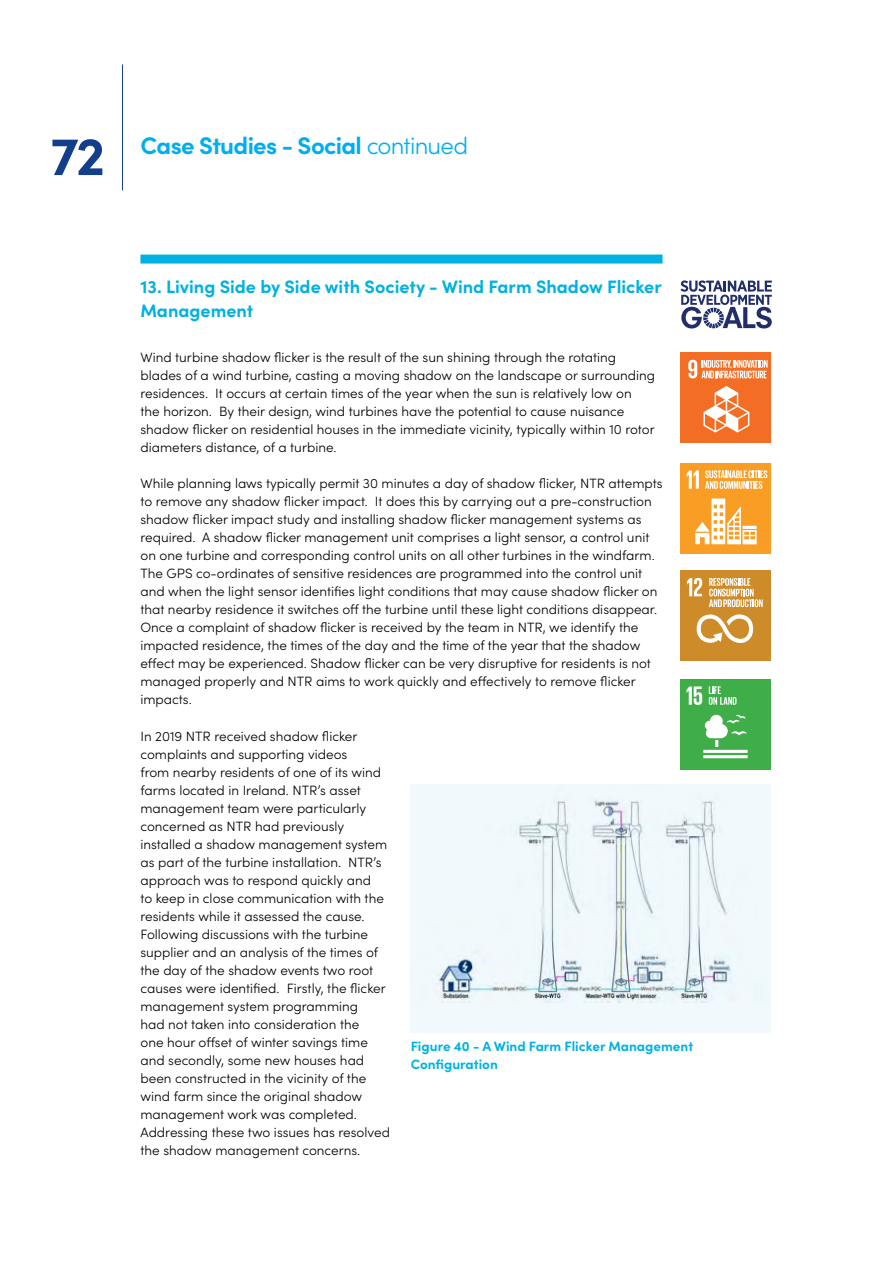
<style>
.page{position:relative;width:893px;height:1263px;background:#fff}
.page>*{position:absolute;margin:0;border:0;box-sizing:border-box;transform-origin:0 0}
.t1{font:700 54px "Sofia Pro";color:#133d8d}
.t2{font:700 24px "Sofia Pro";letter-spacing:-.03em;color:#00aeef}
.t3{font:700 18px/24px "Sofia Pro";color:#00b1e1}
.t4{font:300 13.5px/18px "Sofia Pro";color:#000}
.t5{font:700 13.5px/18px "Sofia Pro";color:#00b1e1}
.s1{font-weight:300}
</style>
<div class="page">
<div style="left:140px;top:255px;width:522px;height:9px;background:#00b1e1"></div>
<div style="left:410px;top:784px;width:360px;height:249px;background:#f1f9fd"></div>
<img style="left:437px;top:799px;width:294px;height:204px">
<div style="left:680px;top:463px;width:90px;height:90px;background:#f99d25"></div>
<svg style="left:695px;top:498px;width:62px;height:46px"></svg>
<svg style="left:687px;top:470px;width:12px;height:19px"></svg>
<svg style="left:705px;top:470px;width:62px;height:19px"></svg>
<div style="left:680px;top:352px;width:90px;height:91px;background:#f36e24"></div>
<svg style="left:703px;top:386px;width:46px;height:46px"></svg>
<svg style="left:688px;top:360px;width:80px;height:18px"></svg>
<div style="left:680px;top:570px;width:90px;height:91px;background:#cd8b2a"></div>
<svg style="left:697px;top:614px;width:56px;height:29px"></svg>
<svg style="left:687px;top:578px;width:15px;height:18px"></svg>
<svg style="left:709px;top:578px;width:54px;height:29px"></svg>
<div style="left:680px;top:679px;width:90px;height:90px;background:#3fae49"></div>
<hr style="left:703px;top:750px;width:45px;height:3px;background:#fff">
<hr style="left:703px;top:755px;width:45px;height:3px;background:#fff">
<svg style="left:705px;top:715px;width:41px;height:32px"></svg>
<svg style="left:686px;top:686px;width:16px;height:19px"></svg>
<svg style="left:709px;top:686px;width:27px;height:19px"></svg>
<svg style="left:680px;top:280px;width:92px;height:48px"></svg>
<hr style="left:122px;top:64px;width:1px;height:126px;background:#133d8d">
<h1 class="t1" style="left:50px;top:114px;width:56px">72</h1>
<h2 class="t2" style="left:140px;top:127px;width:329px">Case Studies - Social <span class="s1">continued</span></h2>
<h3 class="t3" style="left:140px;top:274px;width:523px">13. Living Side by Side with Society - Wind Farm Shadow Flicker<br>Management</h3>
<p class="t4" style="left:140px;top:348px;width:516px">Wind turbine shadow flicker is the result of the sun shining through the rotating blades of a wind turbine, casting a moving shadow on the landscape or surrounding residences. It occurs at certain times of the year when the sun is relatively low on<br>the horizon. By their design, wind turbines have the potential to cause nuisance shadow flicker on residential houses in the immediate vicinity, typically within 10 rotor diameters distance, of a turbine.</p>
<p class="t4" style="left:140px;top:474px;width:524px">While planning laws typically permit 30 minutes a day of shadow flicker, NTR attempts to remove any shadow flicker impact. It does this by carrying out a pre-construction shadow flicker impact study and installing shadow flicker management systems as required. A shadow flicker management unit comprises a light sensor, a control unit on one turbine and corresponding control units on all other turbines in the windfarm.<br>The GPS co-ordinates of sensitive residences are programmed into the control unit and when the light sensor identifies light conditions that may cause shadow flicker on that nearby residence it switches off the turbine until these light conditions disappear.<br>Once a complaint of shadow flicker is received by the team in NTR, we identify the impacted residence, the times of the day and the time of the year that the shadow effect may be experienced. Shadow flicker can be very disruptive for residents is not managed properly and NTR aims to work quickly and effectively to remove flicker impacts.</p>
<p class="t4" style="left:140px;top:726px;width:251px">In 2019 NTR received shadow flicker complaints and supporting videos<br>from nearby residents of one of its wind farms located in Ireland. NTR’s asset management team were particularly concerned as NTR had previously installed a shadow management system as part of the turbine installation. NTR’s approach was to respond quickly and<br>to keep in close communication with the residents while it assessed the cause.<br>Following discussions with the turbine supplier and an analysis of the times of the day of the shadow events two root causes were identified. Firstly, the flicker management system programming<br>had not taken into consideration the<br>one hour offset of winter savings time and secondly, some new houses had been constructed in the vicinity of the wind farm since the original shadow management work was completed.<br>Addressing these two issues has resolved the shadow management concerns.</p>
<p class="t5" style="left:411px;top:1037px;width:284px">Figure 40 - A Wind Farm Flicker Management<br>Configuration</p>
</div>
